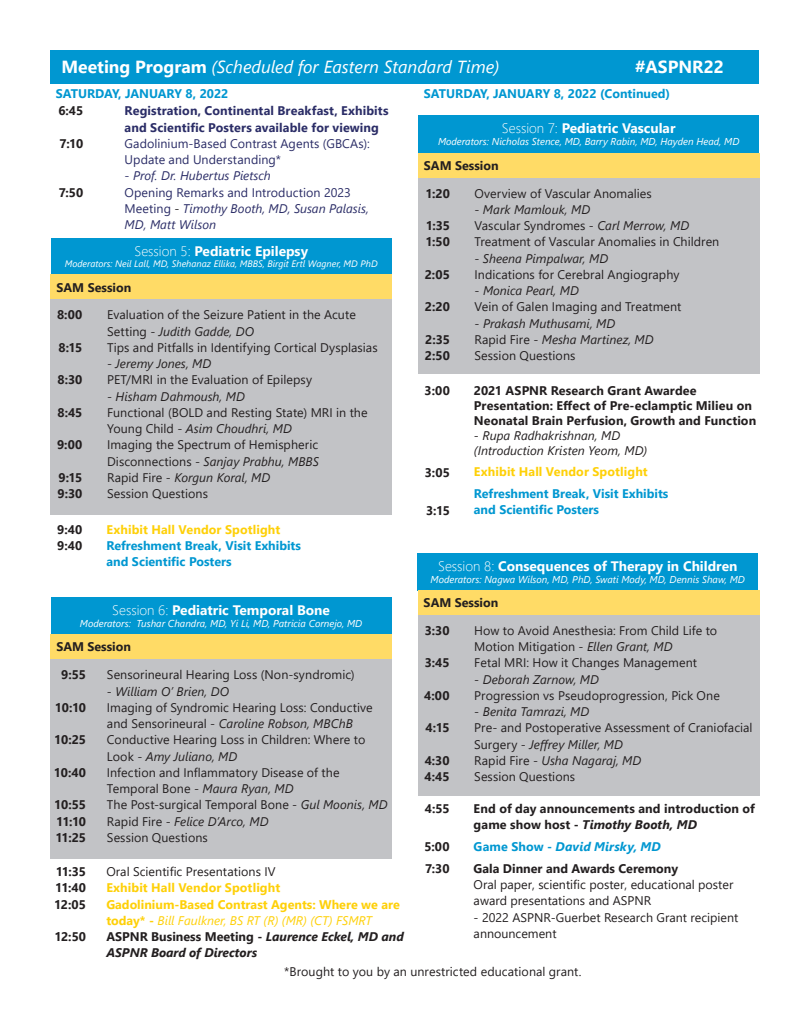
<style>
.page{position:relative;width:810px;height:1035px;background:#fff}
.page>*{position:absolute;margin:0;border:0;box-sizing:border-box;transform-origin:0 0}
.t1{font:italic 17.5px "Segoe UI";color:#fff}
.t2{font:700 17.5px "Segoe UI";color:#fff}
.t3{font:700 13.75px "Segoe UI";color:#fff}
.t4{font:12.5px/16.2px "Segoe UI";letter-spacing:.005em;color:#231f20}
.t5{font:700 12.5px/16.2px "Segoe UI";color:#231f20}
.t6{font:700 12.5px/16.2px "Segoe UI";letter-spacing:.005em;color:#fed008}
.t7{font:italic 12.5px/16.2px "Segoe UI";color:#231f20}
.t8{font:700 12.5px/16.2px "Segoe UI";color:#0097d1}
.t9{font:italic 12.5px/16.2px "Segoe UI";color:#2b2d67}
.t10{font:700 12.5px/16.2px "Segoe UI";letter-spacing:.01em;color:#2b2d67}
.t11{font:12.5px/16.2px "Segoe UI";letter-spacing:.005em;color:#2b2d67}
.t12{font:italic 10px "Segoe UI";color:#fff}
.t13{font:italic 9.38px "Segoe UI";color:#fff}
.s1{font-weight:700;font-style:normal}
.s2{font-style:normal}
.s3{font-style:normal;color:#231f20}
.s4{font-weight:300}
.s5{font-style:italic}
.s6{font-weight:400;font-style:italic}
.s7{color:#231f20}
.s8{font-style:italic;color:#231f20}
.s9{color:#0097d1}
.s10{font-style:italic;color:#0097d1}
</style>
<div class="page">
<div style="left:50px;top:50px;width:709px;height:33px;background:#0097d1"></div>
<div style="left:51px;top:299px;width:341px;height:216px;background:#c2c3c6"></div>
<div style="left:51px;top:238px;width:341px;height:37px;background:#0097d1"></div>
<div style="left:51px;top:275px;width:341px;height:24px;background:#ffdb66"></div>
<div style="left:51px;top:659px;width:341px;height:199px;background:#c2c3c6"></div>
<div style="left:51px;top:598px;width:341px;height:37px;background:#0097d1"></div>
<div style="left:51px;top:635px;width:341px;height:24px;background:#ffdb66"></div>
<div style="left:418px;top:177px;width:341px;height:197px;background:#c2c3c6"></div>
<div style="left:418px;top:116px;width:341px;height:37px;background:#0097d1"></div>
<div style="left:418px;top:153px;width:341px;height:24px;background:#ffdb66"></div>
<div style="left:418px;top:615px;width:341px;height:180px;background:#c2c3c6"></div>
<div style="left:417px;top:554px;width:341px;height:37px;background:#0097d1"></div>
<div style="left:418px;top:590px;width:341px;height:25px;background:#ffdb66"></div>
<h1 class="t1" style="left:62px;top:51px;width:440px"><span class="s1">Meeting Program</span> (Scheduled for Eastern Standard Time)</h1>
<h1 class="t2" style="left:635px;top:51px;width:90px">#ASPNR22</h1>
<p class="t8" style="left:56px;top:84px;width:174px">SATURDAY, JANUARY 8, 2022</p>
<p class="t10" style="left:125px;top:102px;width:265px">Registration, Continental Breakfast, Exhibits and Scientific Posters available for viewing</p>
<p class="t11" style="left:125px;top:134px;width:247px">Gadolinium-Based Contrast Agents (GBCAs):<br>Update and Understanding*</p>
<p class="t9" style="left:125px;top:166px;width:246px"><span class="s2">-</span> Prof. Dr. Hubertus Pietsch<br><span class="s2">Opening Remarks and Introduction 2023<br>Meeting</span> <span class="s3">-</span> Timothy Booth, MD, Susan Palasis,<br>MD, Matt Wilson</p>
<p class="t5" style="left:58px;top:102px;width:26px">6:45</p>
<p class="t5" style="left:60px;top:134px;width:25px">7:10</p>
<p class="t5" style="left:59px;top:183px;width:26px">7:50</p>
<p class="t3" style="left:135px;top:238px;width:175px"><span class="s4">Session 5:</span> Pediatric Epilepsy</p>
<p class="t13" style="left:65px;top:255px;width:315px">Moderators: Neil Lall, MD, Shehanaz Ellika, MBBS, Birgit Ertl Wagner, MD PhD</p>
<p class="t5" style="left:57px;top:278px;width:76px">SAM Session</p>
<p class="t5" style="left:57px;top:306px;width:27px">8:00</p>
<p class="t5" style="left:58px;top:338px;width:25px">8:15</p>
<p class="t5" style="left:58px;top:371px;width:26px">8:30</p>
<p class="t5" style="left:58px;top:403px;width:26px">8:45</p>
<p class="t5" style="left:57px;top:436px;width:27px">9:00</p>
<p class="t5" style="left:58px;top:468px;width:26px">9:15<br>9:30</p>
<p class="t5" style="left:57px;top:520px;width:27px">9:40<br>9:40</p>
<p class="t4" style="left:107px;top:306px;width:272px">Evaluation of the Seizure Patient in the Acute<br>Setting - <span class="s5">Judith Gadde, DO<br></span>Tips and Pitfalls in Identifying Cortical Dysplasias</p>
<p class="t4" style="left:107px;top:355px;width:206px">- <span class="s5">Jeremy Jones, MD<br></span>PET/MRI in the Evaluation of Epilepsy</p>
<p class="t4" style="left:107px;top:387px;width:262px">- <span class="s5">Hisham Dahmoush, MD<br></span>Functional (BOLD and Resting State) MRI in the<br>Young Child - <span class="s5">Asim Choudhri, MD<br></span>Imaging the Spectrum of Hemispheric<br>Disconnections <span class="s5">- Sanjay Prabhu, MBBS<br></span>Rapid Fire <span class="s5">- Korgun Koral, MD<br></span>Session Questions</p>
<p class="t6" style="left:107px;top:520px;width:175px">Exhibit Hall Vendor Spotlight</p>
<p class="t8" style="left:107px;top:536px;width:196px">Refreshment Break, Visit Exhibits and Scientific Posters</p>
<p class="t3" style="left:112px;top:597px;width:219px"><span class="s4">Session 6:</span> Pediatric Temporal Bone</p>
<p class="t12" style="left:80px;top:614px;width:284px">Moderators: Tushar Chandra, MD, Yi Li, MD, Patricia Cornejo, MD</p>
<p class="t5" style="left:56px;top:638px;width:76px">SAM Session</p>
<p class="t5" style="left:61px;top:666px;width:26px">9:55</p>
<p class="t5" style="left:55px;top:698px;width:33px">10:10</p>
<p class="t5" style="left:54px;top:731px;width:33px">10:25</p>
<p class="t5" style="left:54px;top:763px;width:34px">10:40</p>
<p class="t5" style="left:54px;top:796px;width:33px;text-align:justify">10:55<br>11:10<br>11:25</p>
<p class="t5" style="left:54px;top:863px;width:33px;text-align:justify">11:35<br>11:40<br>12:05</p>
<p class="t5" style="left:55px;top:928px;width:33px">12:50</p>
<p class="t4" style="left:107px;top:666px;width:249px">Sensorineural Hearing Loss (Non-syndromic)</p>
<p class="t4" style="left:107px;top:682px;width:282px">- <span class="s5">William O’ Brien, DO<br></span>Imaging of Syndromic Hearing Loss: Conductive and Sensorineural - <span class="s5">Caroline Robson, MBChB </span>Conductive Hearing Loss in Children: Where to Look - <span class="s5">Amy Juliano, MD<br></span>Infection and Inflammatory Disease of the Temporal Bone <span class="s5">- Maura Ryan, MD<br></span>The Post-surgical Temporal Bone <span class="s5">- Gul Moonis, MD </span>Rapid Fire - <span class="s5">Felice D’Arco, MD<br></span>Session Questions</p>
<p class="t4" style="left:106px;top:862px;width:171px">Oral Scientific Presentations IV</p>
<p class="t6" style="left:106px;top:879px;width:299px">Exhibit Hall Vendor Spotlight<br>Gadolinium-Based Contrast Agents: Where we are today* - <span class="s6">Bill Faulkner, BS RT (R) (MR) (CT) FSMRT </span><span class="s7">ASPNR Business Meeting -</span> <span class="s8">Laurence Eckel, MD and ASPNR Board of Directors</span></p>
<p class="t8" style="left:424px;top:84px;width:248px">SATURDAY, JANUARY 8, 2022 (Continued)</p>
<p class="t3" style="left:502px;top:115px;width:175px"><span class="s4">Session 7:</span> Pediatric Vascular</p>
<p class="t12" style="left:438px;top:132px;width:303px">Moderators: Nicholas Stence, MD, Barry Rabin, MD, Hayden Head, MD</p>
<p class="t5" style="left:424px;top:156px;width:76px">SAM Session</p>
<p class="t5" style="left:425px;top:184px;width:26px">1:20</p>
<p class="t5" style="left:425px;top:216px;width:26px">1:35<br>1:50</p>
<p class="t5" style="left:425px;top:265px;width:27px">2:05</p>
<p class="t5" style="left:425px;top:298px;width:26px">2:20</p>
<p class="t5" style="left:425px;top:330px;width:26px">2:35<br>2:50</p>
<p class="t5" style="left:425px;top:382px;width:27px">3:00</p>
<p class="t5" style="left:425px;top:463px;width:27px">3:05</p>
<p class="t5" style="left:426px;top:501px;width:25px">3:15</p>
<p class="t4" style="left:475px;top:184px;width:179px">Overview of Vascular Anomalies</p>
<p class="t4" style="left:475px;top:200px;width:246px">- <span class="s5">Mark Mamlouk, MD<br></span>Vascular Syndromes - <span class="s5">Carl Merrow, MD<br></span>Treatment of Vascular Anomalies in Children</p>
<p class="t4" style="left:475px;top:249px;width:206px">- <span class="s5">Sheena Pimpalwar, MD<br></span>Indications for Cerebral Angiography</p>
<p class="t7" style="left:475px;top:280px;width:106px">- Monica Pearl, MD</p>
<p class="t4" style="left:475px;top:298px;width:208px">Vein of Galen Imaging and Treatment</p>
<p class="t7" style="left:475px;top:313px;width:181px">- Prakash Muthusami, MD<br><span class="s2">Rapid Fire</span> - Mesha Martinez, MD<br><span class="s2">Session Questions</span></p>
<p class="t5" style="left:474px;top:383px;width:284px;line-height:15px">2021 ASPNR Research Grant Awardee<br>Presentation: Effect of Pre-eclamptic Milieu on<br>Neonatal Brain Perfusion, Growth and Function</p>
<p class="t7" style="left:474px;top:427px;width:175px;line-height:15px">- Rupa Radhakrishnan, MD (Introduction Kristen Yeom, MD)</p>
<p class="t6" style="left:474px;top:463px;width:175px">Exhibit Hall Vendor Spotlight</p>
<p class="t8" style="left:474px;top:484px;width:196px">Refreshment Break, Visit Exhibits and Scientific Posters</p>
<p class="t3" style="left:438px;top:553px;width:301px"><span class="s4">Session 8:</span> Consequences of Therapy in Children</p>
<p class="t12" style="left:431px;top:570px;width:316px">Moderators: Nagwa Wilson, MD, PhD, Swati Mody, MD, Dennis Shaw, MD</p>
<p class="t5" style="left:424px;top:593px;width:76px">SAM Session</p>
<p class="t5" style="left:425px;top:621px;width:26px">3:30</p>
<p class="t5" style="left:425px;top:654px;width:26px">3:45</p>
<p class="t5" style="left:424px;top:686px;width:27px">4:00</p>
<p class="t5" style="left:426px;top:719px;width:25px">4:15</p>
<p class="t5" style="left:425px;top:751px;width:26px">4:30<br>4:45</p>
<p class="t5" style="left:425px;top:799px;width:26px">4:55</p>
<p class="t5" style="left:424px;top:835px;width:27px;line-height:21.9px">5:00<br>7:30</p>
<p class="t4" style="left:474px;top:621px;width:244px">How to Avoid Anesthesia: From Child Life to<br>Motion Mitigation - <span class="s5">Ellen Grant, MD<br></span>Fetal MRI: How it Changes Management</p>
<p class="t7" style="left:474px;top:669px;width:126px">- Deborah Zarnow, MD</p>
<p class="t4" style="left:474px;top:686px;width:247px">Progression vs Pseudoprogression, Pick One</p>
<p class="t7" style="left:474px;top:702px;width:117px">- Benita Tamrazi, MD</p>
<p class="t4" style="left:474px;top:719px;width:280px">Pre- and Postoperative Assessment of Craniofacial<br>Surgery <span class="s5">- Jeffrey Miller, MD<br></span>Rapid Fire - <span class="s5">Usha Nagaraj, MD<br></span>Session Questions</p>
<p class="t5" style="left:474px;top:799px;width:283px">End of day announcements and introduction of game show host - <span class="s5">Timothy Booth, MD</span></p>
<p class="t5" style="left:474px;top:835px;width:206px;line-height:21.9px"><span class="s9">Game Show -</span> <span class="s10">David Mirsky, MD<br></span>Gala Dinner and Awards Ceremony</p>
<p class="t4" style="left:474px;top:876px;width:261px">Oral paper, scientific poster, educational poster award presentations and ASPNR</p>
<p class="t4" style="left:474px;top:908px;width:266px">- 2022 ASPNR-Guerbet Research Grant recipient announcement</p>
<p class="t4" style="left:284px;top:962px;width:299px">*Brought to you by an unrestricted educational grant.</p>
</div>
